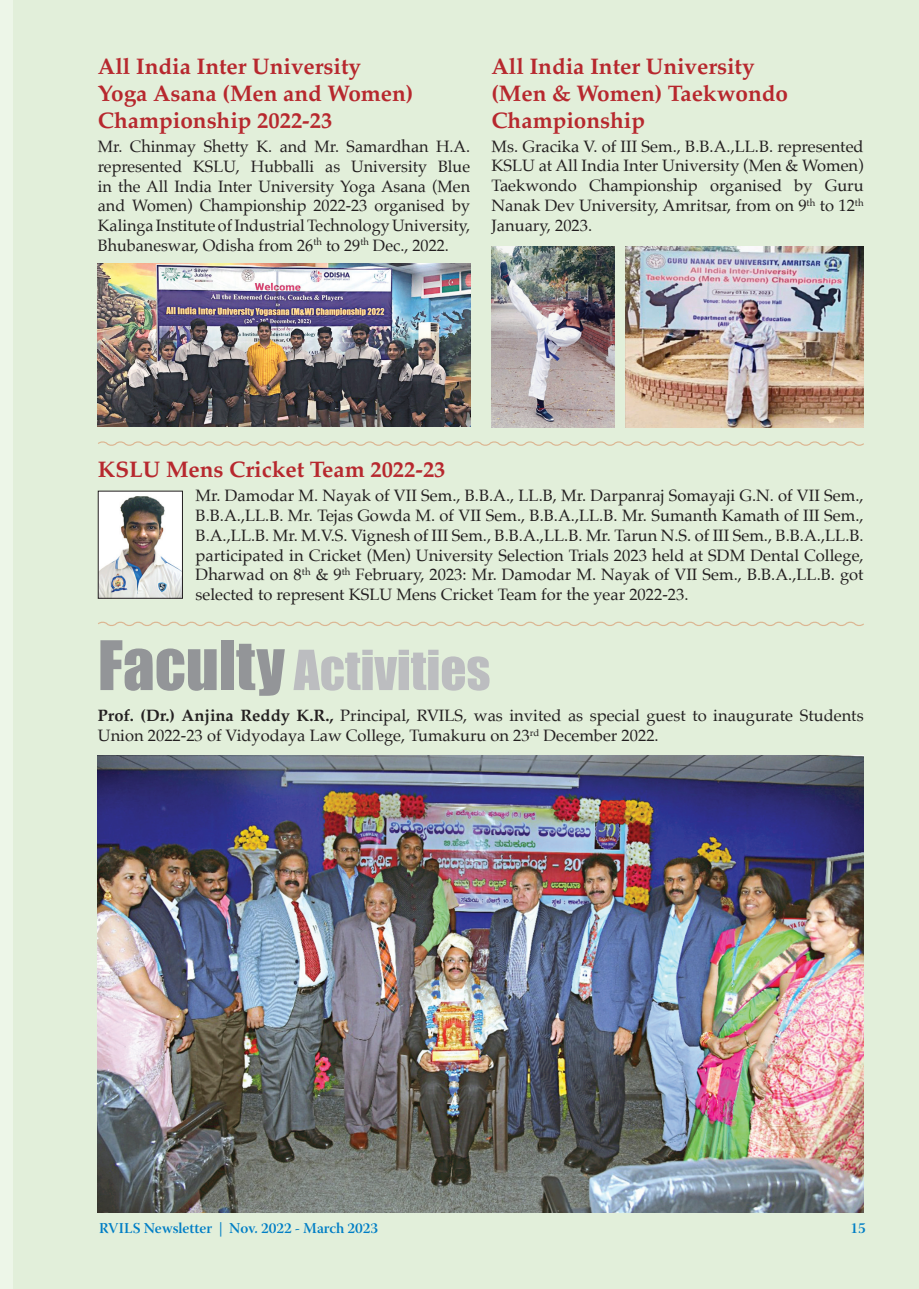
<style>
.page{position:relative;width:919px;height:1289px;background:#fff}
.page>*{position:absolute;margin:0;border:0;box-sizing:border-box;transform-origin:0 0}
.t1{font:51px "Impact";color:#bcbdc0}
.t2{font:700 22.5px/27px "Palatino";color:#b7282e}
.t3{font:16.5px/19.8px "Palatino";color:#231f20;text-align:justify}
.t4{font:15px "Warnock Pro Semibold Subh";color:#007ec5}
.s1{font-size:63px;color:#939598}
.s2{font-weight:700}
</style>
<div class="page">
<div style="left:0;top:1px;width:13px;height:1287px;background:#edf6e8"></div>
<div style="left:14px;top:0;width:904px;height:1288px;background:#e2efda"></div>
<svg style="left:98px;top:441px;width:766px;height:5px"></svg>
<svg style="left:98px;top:621px;width:766px;height:5px"></svg>
<img style="left:98px;top:263px;width:372px;height:163px">
<img style="left:491px;top:247px;width:123px;height:180px">
<img style="left:625px;top:246px;width:238px;height:181px">
<img style="left:100px;top:493px;width:81px;height:103px">
<div style="left:98px;top:491px;width:85px;height:107px;border:1px solid #231f20"></div>
<img style="left:98px;top:755px;width:765px;height:457px">
<h2 class="t2" style="left:98px;top:52px;width:317px">All India Inter University<br>Yoga Asana (Men and Women)<br>Championship 2022-23</h2>
<p class="t3" style="left:98px;top:136px;width:374px">Mr. Chinmay Shetty K. and Mr. Samardhan H.A. represented KSLU, Hubballi as University Blue in the All India Inter University Yoga Asana (Men and Women) Championship 2022-23 organised by Kalinga Institute of Industrial Technology University, Bhubaneswar, Odisha from 26<sup>th</sup> to 29<sup>th</sup> Dec., 2022.</p>
<h2 class="t2" style="left:491px;top:52px;width:298px">All India Inter University (Men &amp; Women) Taekwondo<br>Championship</h2>
<p class="t3" style="left:491px;top:136px;width:374px">Ms. Gracika V. of III Sem., B.B.A.,LL.B. represented KSLU at All India Inter University (Men &amp; Women)<br>Taekwondo Championship organised by Guru Nanak Dev University, Amritsar, from on 9<sup>th</sup> to 12<sup>th </sup>January, 2023.</p>
<h2 class="t2" style="left:98px;top:455px;width:349px">KSLU Mens Cricket Team 2022-23</h2>
<p class="t3" style="left:195px;top:485px;width:669px">Mr. Damodar M. Nayak of VII Sem., B.B.A., LL.B, Mr. Darpanraj Somayaji G.N. of VII Sem., B.B.A.,LL.B. Mr. Tejas Gowda M. of VII Sem., B.B.A.,LL.B. Mr. Sumanth Kamath of III Sem., B.A.,LL.B. Mr. M.V.S. Vignesh of III Sem., B.B.A.,LL.B. Mr. Tarun N.S. of III Sem., B.B.A.,LL.B. participated in Cricket (Men) University Selection Trials 2023 held at SDM Dental College, Dharwad on 8<sup>th</sup> &amp; 9<sup>th</sup> February, 2023: Mr. Damodar M. Nayak of VII Sem., B.B.A.,LL.B. got selected to represent KSLU Mens Cricket Team for the year 2022-23.</p>
<h1 class="t1" style="left:98px;top:638px;width:394px"><span class="s1">Faculty</span> Activities</h1>
<p class="t3" style="left:98px;top:705px;width:767px"><span class="s2">Prof. (Dr.) Anjina Reddy K.R.,</span> Principal, RVILS, was invited as special guest to inaugurate Students<br>Union 2022-23 of Vidyodaya Law College, Tumakuru on 23<sup>rd</sup> December 2022.</p>
<p class="t4" style="left:99px;top:1218px;width:280px">RVILS Newsletter | Nov. 2022 - March 2023</p>
<p class="t4" style="left:850px;top:1218px;width:17px">15</p>
</div>
